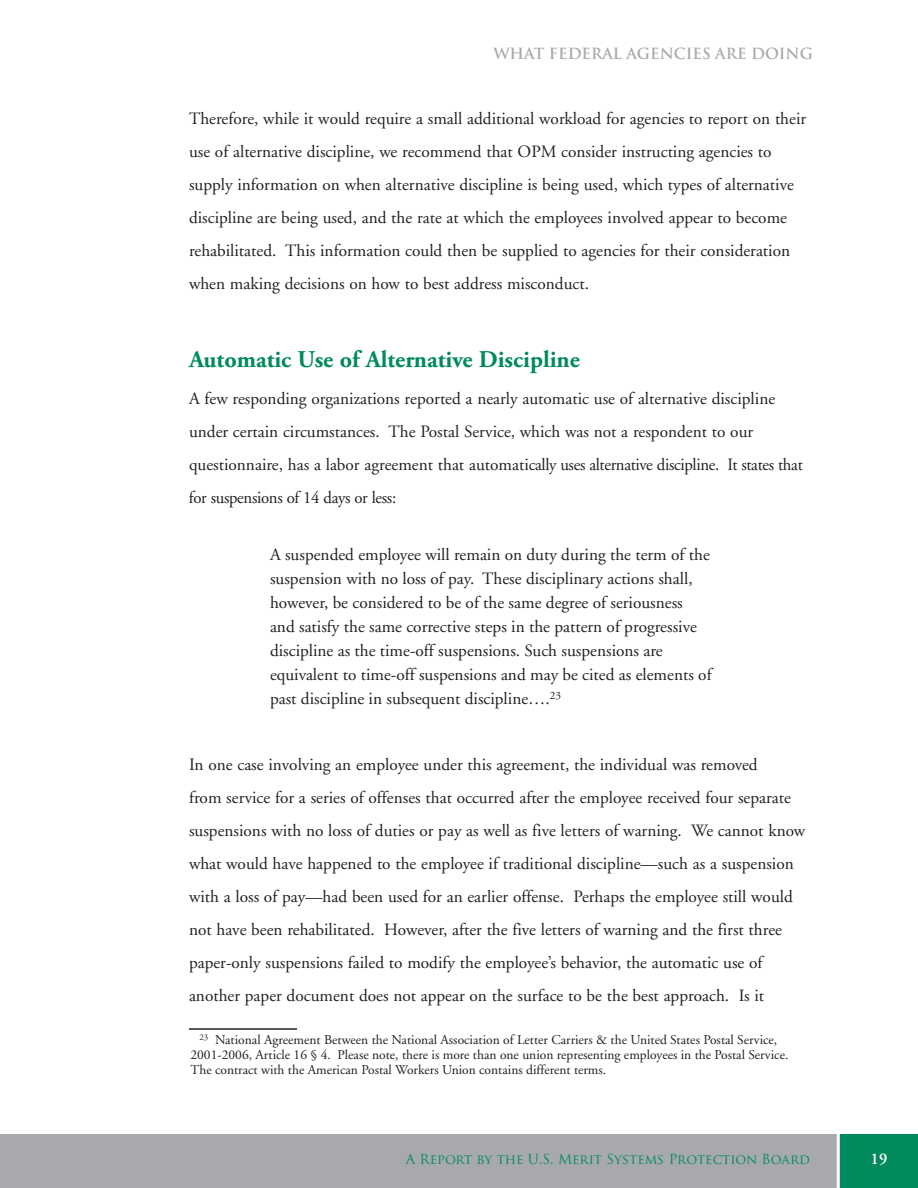
<style>
.page{position:relative;width:918px;height:1188px;background:#fff}
.page>*{position:absolute;margin:0;border:0;box-sizing:border-box;transform-origin:0 0}
.Heading_1{font:700 24px "Adobe Garamond Pro";color:#008a5e}
.body_text_quote_inde{font:17.25px/33px "Adobe Garamond";color:#231f20}
.Subhead_14_15{font:600 16.5px "Adobe Garamond Pro";color:#fff}
.t1{font:700 15px "Trajan Pro";color:#a8a9ad}
.Footnote-no_rule{font:13.5px/15px "Adobe Garamond";color:#231f20}
.Subhead_14_15-2{font:13.5px "Trajan Pro";color:#008a5e}
</style>
<div class="page">
<div style="left:0;top:1134px;width:847px;height:54px;background:#a8a9ad"></div>
<div style="left:838px;top:1134px;width:80px;height:54px;background:#008a5e"></div>
<hr style="left:837px;top:1102px;width:3px;height:86px;background:#fff">
<hr style="left:189px;top:1028px;width:108px;height:2px;background:#231f20">
<p class="t1" style="left:493px;top:44px;width:321px">WHAT FEDERAL AGENCIES ARE DOING</p>
<p class="body_text_quote_inde" style="left:189px;top:102px;width:619px">Therefore, while it would require a small additional workload for agencies to report on their use of alternative discipline, we recommend that OPM consider instructing agencies to supply information on when alternative discipline is being used, which types of alternative discipline are being used, and the rate at which the employees involved appear to become rehabilitated. This information could then be supplied to agencies for their consideration when making decisions on how to best address misconduct.</p>
<p class="Heading_1" style="left:189px;top:345px;width:392px">Automatic Use of Alternative Discipline</p>
<p class="body_text_quote_inde" style="left:189px;top:383px;width:615px">A few responding organizations reported a nearly automatic use of alternative discipline under certain circumstances. The Postal Service, which was not a respondent to our questionnaire, has a labor agreement that automatically uses alternative discipline. It states that for suspensions of 14 days or less:</p>
<p class="body_text_quote_inde" style="left:270px;top:543px;width:443px;line-height:24px">A suspended employee will remain on duty during the term of the suspension with no loss of pay. These disciplinary actions shall, however, be considered to be of the same degree of seriousness and satisfy the same corrective steps in the pattern of progressive discipline as the time-off suspensions. Such suspensions are equivalent to time-off suspensions and may be cited as elements of past discipline in subsequent discipline….<sup>23</sup></p>
<p class="body_text_quote_inde" style="left:189px;top:749px;width:618px">In one case involving an employee under this agreement, the individual was removed<br>from service for a series of offenses that occurred after the employee received four separate suspensions with no loss of duties or pay as well as five letters of warning. We cannot know what would have happened to the employee if traditional discipline—such as a suspension with a loss of pay—had been used for an earlier offense. Perhaps the employee still would not have been rehabilitated. However, after the five letters of warning and the first three paper-only suspensions failed to modify the employee’s behavior, the automatic use of another paper document does not appear on the surface to be the best approach. Is it</p>
<p class="Footnote-no_rule" style="left:190px;top:1033px;width:599px;text-indent:9px"><sup>23</sup> National Agreement Between the National Association of Letter Carriers &amp; the United States Postal Service,<br>2001-2006, Article 16 § 4. Please note, there is more than one union representing employees in the Postal Service.<br>The contract with the American Postal Workers Union contains different terms.</p>
<p class="Subhead_14_15-2" style="left:406px;top:1150px;width:406px">A Report by the U.S. Merit Systems Protection Board</p>
<p class="Subhead_14_15" style="left:871px;top:1150px;width:9px">19</p>
</div>
